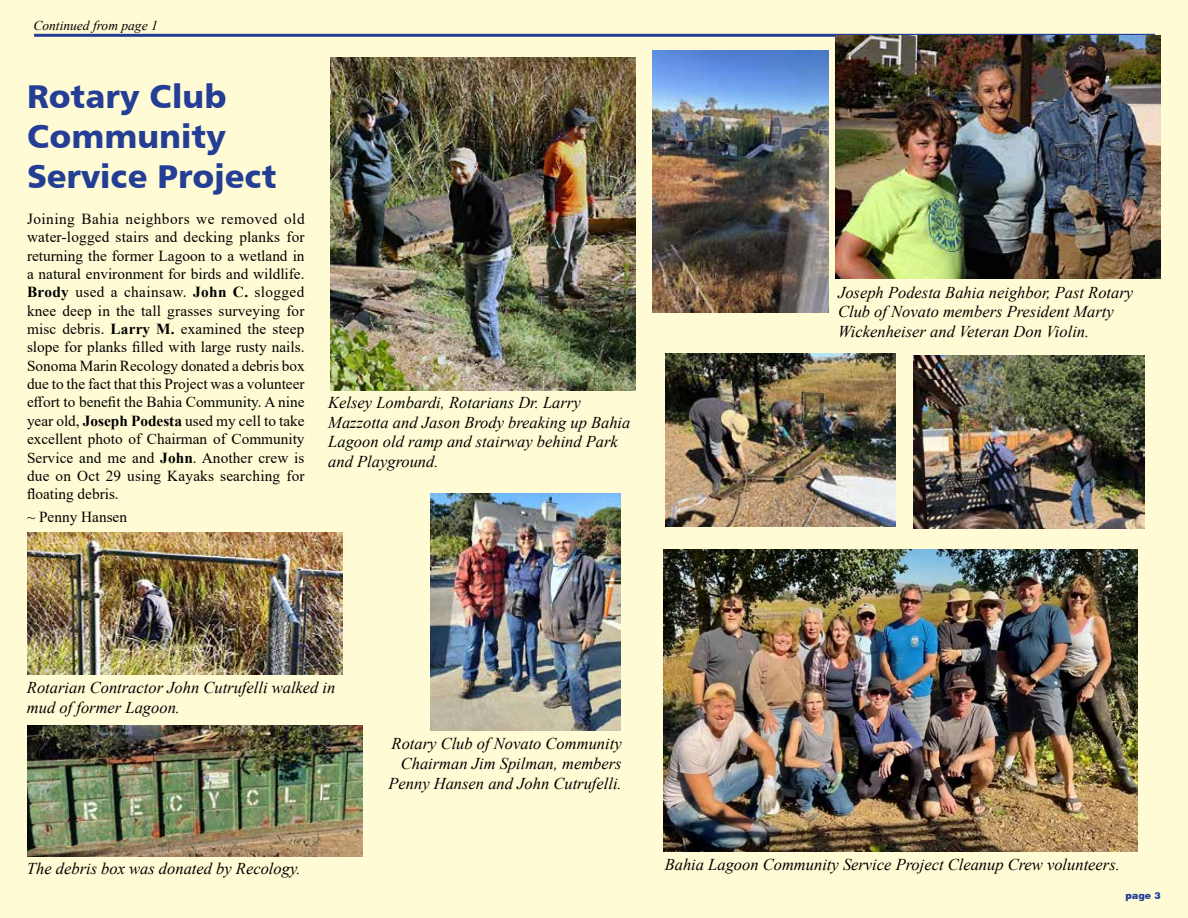
<style>
.page{position:relative;width:1188px;height:918px;background:#fffcd5}
.page>*{position:absolute;margin:0;border:0;box-sizing:border-box;transform-origin:0 0}
.t1{font:33px/39.6px "Humanist 777 BT Black B";color:#243e95}
.t2{font:italic 16.5px/19.8px "Times New Roman";color:#000}
.t3{font:15.3px/18.3px "Times New Roman";letter-spacing:.01em;color:#000;text-align:justify}
.t4{font:italic 13.5px "Times New Roman";color:#000}
.t5{font:900 9.45px "Swiss 721 BT";color:#243e95}
.s1{font-weight:700}
</style>
<div class="page">
<hr style="left:34px;top:34px;width:1121px;height:3px;background:#243e95">
<img style="left:431px;top:494px;width:190px;height:237px">
<img style="left:330px;top:57px;width:305px;height:333px">
<img style="left:27px;top:532px;width:315px;height:143px">
<img style="left:836px;top:36px;width:325px;height:243px">
<img style="left:27px;top:726px;width:336px;height:130px">
<img style="left:663px;top:550px;width:475px;height:301px">
<img style="left:914px;top:355px;width:230px;height:173px">
<img style="left:665px;top:354px;width:231px;height:172px">
<img style="left:652px;top:51px;width:177px;height:261px">
<p class="t4" style="left:33px;top:16px;width:126px">Continued from page 1</p>
<h1 class="t1" style="left:27px;top:76px;width:251px">Rotary Club<br>Community<br>Service Project</h1>
<p class="t3" style="left:27px;top:209px;width:279px">Joining Bahia neighbors we removed old water-logged stairs and decking planks for returning the former Lagoon to a wetland in a natural environment for birds and wildlife.<br><span class="s1">Brody</span> used a chainsaw. <span class="s1">John C.</span> slogged knee deep in the tall grasses surveying for misc debris. <span class="s1">Larry M.</span> examined the steep slope for planks filled with large rusty nails.<br>Sonoma Marin Recology donated a debris box due to the fact that this Project was a volunteer effort to benefit the Bahia Community. A nine year old, <span class="s1">Joseph Podesta</span> used my cell to take excellent photo of Chairman of Community Service and me and <span class="s1">John</span>. Another crew is due on Oct 29 using Kayaks searching for floating debris.</p>
<p class="t3" style="left:27px;top:507px;width:102px">~ Penny Hansen</p>
<p class="t2" style="left:328px;top:392px;width:304px">Kelsey Lombardi, Rotarians Dr. Larry Mazzotta and Jason Brody breaking up Bahia Lagoon old ramp and stairway behind Park and Playground.</p>
<p class="t2" style="left:838px;top:282px;width:297px">Joseph Podesta Bahia neighbor, Past Rotary<br>Club of Novato members President Marty<br>Wickenheiser and Veteran Don Violin.</p>
<p class="t2" style="left:27px;top:677px;width:310px">Rotarian Contractor John Cutrufelli walked in mud of former Lagoon.</p>
<p class="t2" style="left:27px;top:859px;width:275px">The debris box was donated by Recology.</p>
<p class="t2" style="left:388px;top:733px;width:235px;text-align:right">Rotary Club of Novato Community<br>Chairman Jim Spilman, members<br>Penny Hansen and John Cutrufelli.</p>
<p class="t2" style="left:665px;top:854px;width:457px">Bahia Lagoon Community Service Project Cleanup Crew volunteers.</p>
<p class="t5" style="left:1126px;top:890px;width:37px">page 3</p>
</div>
